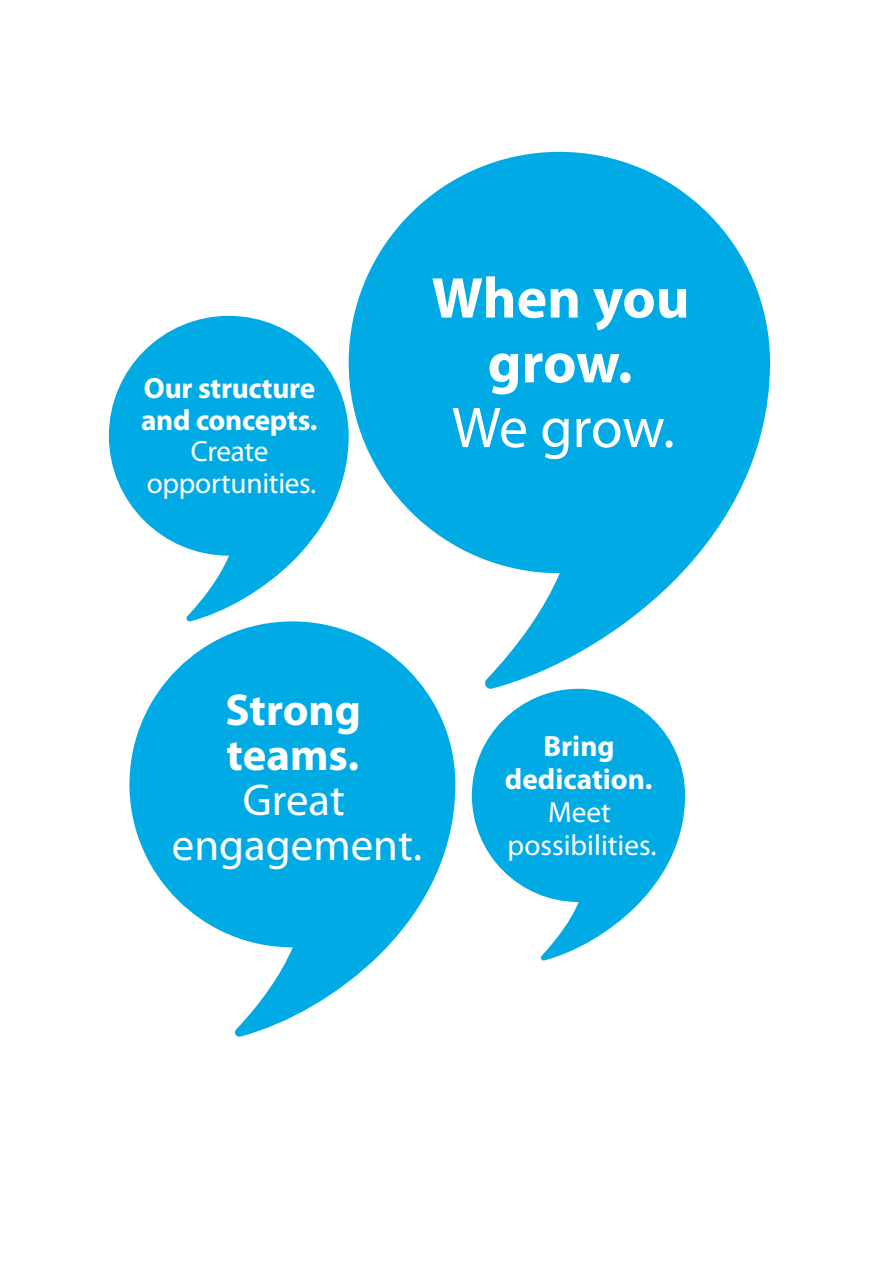
<style>
.page{position:relative;width:893px;height:1263px;background:#fff}
.page>*{position:absolute;margin:0;border:0;box-sizing:border-box;transform-origin:0 0}
.t1{font:700 58.05px/64.8px "Myriad Pro";letter-spacing:-.005em;color:#fff;text-align:center}
.t2{font:44.85px/45px "Myriad Pro";color:#fff;text-align:center}
.t3{font:29.4px/32.7px "Myriad Pro";color:#fff;text-align:center}
.t4{font:700 29.25px/31.7px "Myriad Pro";letter-spacing:-.01em;color:#fff;text-align:center}
.s1{font-weight:400}
.s2{font-weight:700}
</style>
<div class="page">
<svg style="left:472px;top:689px;width:213px;height:271px;fill:#00abe5"></svg>
<svg style="left:129px;top:621px;width:326px;height:416px;fill:#00abe5"></svg>
<svg style="left:349px;top:152px;width:421px;height:537px;fill:#00abe5"></svg>
<svg style="left:109px;top:316px;width:240px;height:305px;fill:#00abe5"></svg>
<p class="t4" style="left:141px;top:372px;width:178px">Our structure and concepts.<br><span class="s1">Create opportunities.</span></p>
<p class="t1" style="left:432px;top:264px;width:259px">When you grow.<br><span class="s1">We grow.</span></p>
<p class="t2" style="left:172px;top:686px;width:252px"><span class="s2">Strong teams.<br></span>Great engagement.</p>
<p class="t3" style="left:505px;top:729px;width:153px"><span class="s2">Bring dedication.<br></span>Meet possibilities.</p>
</div>
